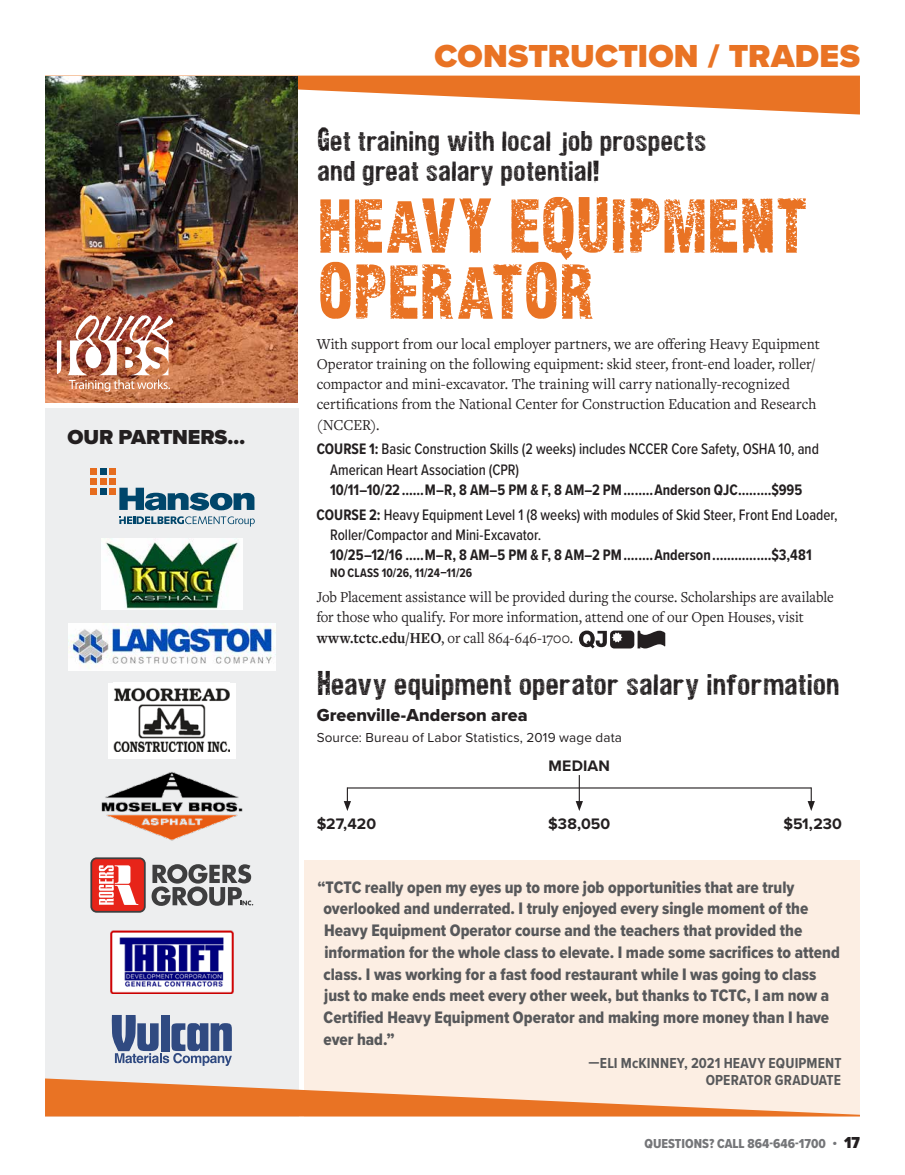
<style>
.page{position:relative;width:905px;height:1175px;background:#fff}
.page>*{position:absolute;margin:0;border:0;box-sizing:border-box;transform-origin:0 0}
.t1{font:63px/66px "Texture Road";letter-spacing:-.03em;color:#e97324;scale:1.2 1}
.t2{font:900 33px "Proxima Nova";letter-spacing:.01em;color:#e97324}
.t3{font:28.5px "Texture Road";letter-spacing:-.025em;color:#231f20;scale:1.07 1}
.t4{font:27px/30px "Texture Road";letter-spacing:-.025em;color:#231f20;scale:1.07 1}
.t5{font:900 21px "Proxima Nova";letter-spacing:-.005em;color:#231f20}
.t6{font:18px "Proxima Nova Extrabld";color:#231f20}
.t7{font:17.25px/21.8px "Proxima Nova Cond Extrabld";color:#57585a}
.t8{font:15.75px/20.2px "Freight Text Pro";color:#231f20;scale:.95 1}
.t9{font:500 15.75px/20.2px "Proxima Nova Cond";color:#231f20;scale:.95 1}
.t10{font:15.75px/20.2px "Freight Text Pro";color:#231f20;scale:.93 1}
.t11{font:700 15.75px "Proxima Nova Cond";color:#231f20;scale:.95 1}
.t12{font:700 15.75px "Proxima Nova";letter-spacing:.005em;color:#231f20}
.t13{font:700 15px/17.2px "Proxima Nova Cond";letter-spacing:.01em;color:#57585a;text-align:right}
.t14{font:13.5px "Proxima Nova";letter-spacing:.01em;color:#231f20}
.t15{font:13.5px "Proxima Nova Cond Extrabld";color:#757679}
.t16{font:700 12.75px "Proxima Nova Cond";letter-spacing:.005em;color:#231f20;scale:.95 1}
.s1{font-weight:700}
.s2{font-family:"Proxima Nova Cond";font-weight:900;font-size:16.5px;color:#231f20}
</style>
<div class="page">
<div style="left:304px;top:860px;width:556px;height:256px;background:#fceee3"></div>
<div style="left:610px;top:630px;width:24px;height:18px;background:#231f20;border-radius:4px"></div>
<svg style="left:579px;top:630px;width:43px;height:18px"></svg>
<svg style="left:637px;top:630px;width:28px;height:18px"></svg>
<div style="left:45px;top:408px;width:253px;height:708px;background:#edeeef"></div>
<hr style="left:45px;top:76px;width:815px;height:3px;background:#e97324">
<svg style="left:45px;top:1078px;width:815px;height:38px"></svg>
<svg style="left:298px;top:79px;width:562px;height:35px"></svg>
<hr style="left:347px;top:787px;width:464px;height:1px;background:#231f20">
<hr style="left:578px;top:775px;width:2px;height:28px;background:#231f20">
<svg style="left:575px;top:801px;width:8px;height:10px"></svg>
<svg style="left:344px;top:787px;width:7px;height:24px"></svg>
<svg style="left:807px;top:787px;width:7px;height:24px"></svg>
<img style="left:45px;top:76px;width:253px;height:326px">
<svg style="left:56px;top:340px;width:5px;height:34px"></svg>
<img style="left:67px;top:315px;width:106px;height:77px">
<svg style="left:90px;top:857px;width:163px;height:55px"></svg>
<img style="left:111px;top:930px;width:122px;height:63px">
<div style="left:100px;top:468px;width:6px;height:7px;background:#00466b"></div>
<svg style="left:119px;top:488px;width:135px;height:22px"></svg>
<div style="left:109px;top:468px;width:7px;height:7px;background:#e66c1e"></div>
<div style="left:109px;top:478px;width:7px;height:6px;background:#e66c1e"></div>
<div style="left:109px;top:488px;width:7px;height:6px;background:#e66c1e"></div>
<div style="left:90px;top:468px;width:6px;height:7px;background:#e66c1e"></div>
<svg style="left:90px;top:478px;width:16px;height:16px"></svg>
<svg style="left:119px;top:516px;width:136px;height:10px"></svg>
<img style="left:68px;top:623px;width:207px;height:47px">
<div style="left:108px;top:682px;width:127px;height:76px;background:#fff"></div>
<img style="left:114px;top:687px;width:116px;height:64px">
<img style="left:101px;top:772px;width:142px;height:69px">
<img style="left:101px;top:539px;width:141px;height:70px">
<svg style="left:112px;top:1015px;width:120px;height:51px"></svg>
<h3 class="t5" style="left:68px;top:421px;width:179px">OUR PARTNERS…</h3>
<h2 class="t2" style="left:434px;top:31px;width:427px">CONSTRUCTION / TRADES</h2>
<p class="t4" style="left:316px;top:126px;width:366px">Get training with local job prospects and great salary potential!</p>
<h3 class="t1" style="left:316px;top:198px;width:412px">HEAVY EQUIPMENT<br>OPERATOR</h3>
<p class="t8" style="left:316px;top:333px;width:531px">With support from our local employer partners, we are offering Heavy Equipment Operator training on the following equipment: skid steer, front-end loader, roller/ compactor and mini-excavator. The training will carry nationally-recognized certifications from the National Center for Construction Education and Research (NCCER).</p>
<p class="t9" style="left:330px;top:438px;width:516px;text-indent:-13px"><span class="s1">COURSE 1:</span> Basic Construction Skills (2 weeks) includes NCCER Core Safety, OSHA 10, and<br>American Heart Association (CPR)</p>
<p class="t11" style="left:330px;top:478px;width:498px">10/11–10/22 ......M–R, 8 AM–5 PM &amp; F, 8 AM–2 PM ........Anderson QJC .........$995</p>
<p class="t9" style="left:330px;top:504px;width:536px;text-indent:-13px"><span class="s1">COURSE 2:</span> Heavy Equipment Level 1 (8 weeks) with modules of Skid Steer, Front End Loader,<br>Roller/Compactor and Mini‑Excavator.</p>
<p class="t11" style="left:330px;top:543px;width:508px">10/25–12/16 .....M–R, 8 AM–5 PM &amp; F, 8 AM–2 PM ........Anderson ................$3,481</p>
<p class="t16" style="left:330px;top:564px;width:151px">NO CLASS 10/26, 11/24–11/26</p>
<p class="t10" style="left:316px;top:586px;width:557px">Job Placement assistance will be provided during the course. Scholarships are available for those who qualify. For more information, attend one of our Open Houses, visit <span class="s1">www.tctc.edu/HEO</span>, or call 864-646-1700.</p>
<h4 class="t3" style="left:316px;top:669px;width:490px">Heavy equipment operator salary information</h4>
<h4 class="t6" style="left:316px;top:701px;width:212px">Greenville-Anderson area</h4>
<p class="t14" style="left:316px;top:727px;width:307px">Source: Bureau of Labor Statistics, 2019 wage data</p>
<p class="t12" style="left:548px;top:753px;width:63px">MEDIAN</p>
<p class="t12" style="left:316px;top:811px;width:61px">$27,420</p>
<p class="t12" style="left:548px;top:812px;width:64px">$38,050</p>
<p class="t12" style="left:783px;top:812px;width:60px">$51,230</p>
<p class="t7" style="left:323px;top:876px;width:518px;text-indent:-6px">“TCTC really open my eyes up to more job opportunities that are truly overlooked and underrated. I truly enjoyed every single moment of the Heavy Equipment Operator course and the teachers that provided the information for the whole class to elevate. I made some sacrifices to attend class. I was working for a fast food restaurant while I was going to class just to make ends meet every other week, but thanks to TCTC, I am now a Certified Heavy Equipment Operator and making more money than I have ever had.”</p>
<p class="t13" style="left:588px;top:1054px;width:254px">—ELI McKINNEY, 2021 HEAVY EQUIPMENT<br>OPERATOR GRADUATE</p>
<p class="t15" style="left:644px;top:1133px;width:217px">QUESTIONS? CALL 864-646-1700 • <span class="s2">17</span></p>
</div>
